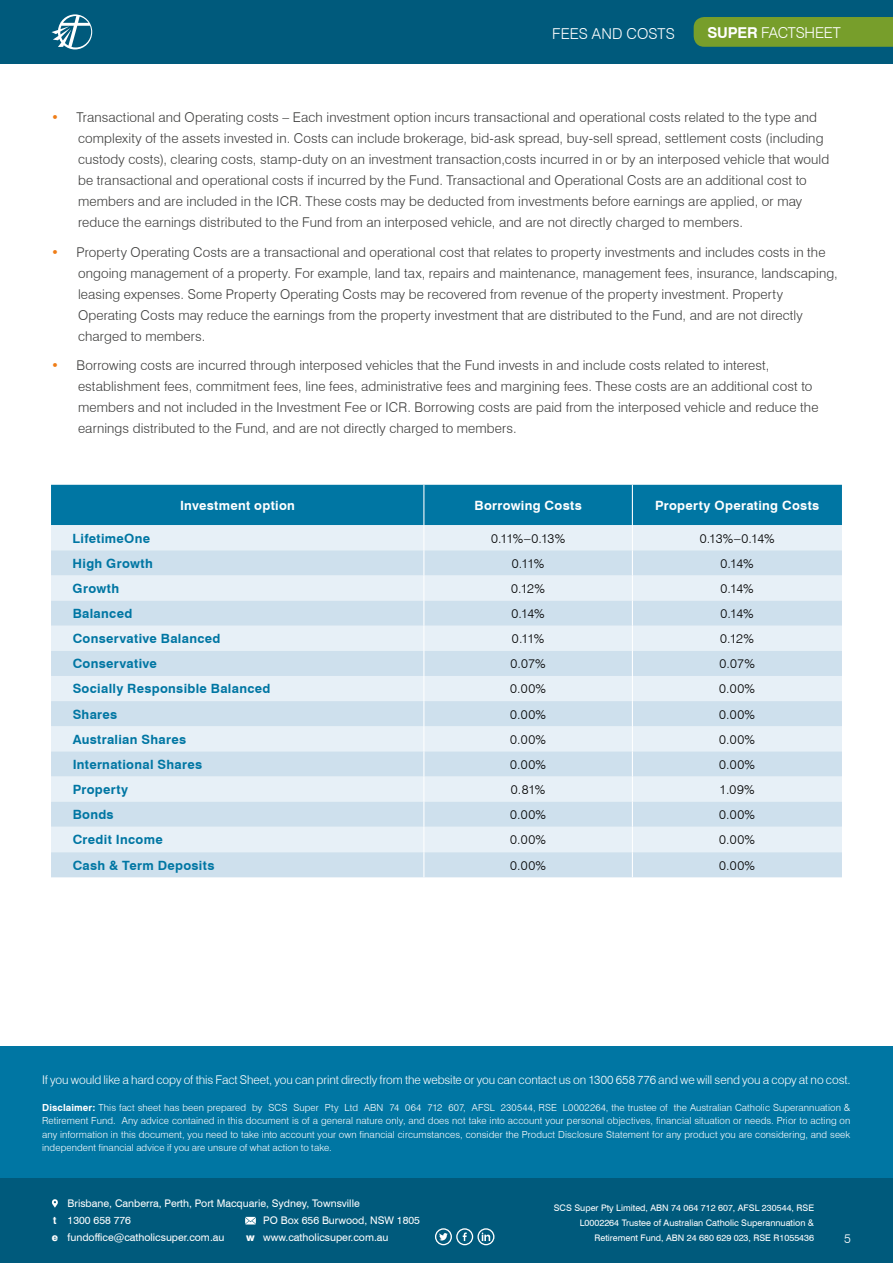
<style>
.page{position:relative;width:893px;height:1263px;background:#fff}
.page>*{position:absolute;margin:0;border:0;box-sizing:border-box;transform-origin:0 0}
.t1{font:300 15px "Swiss 721 BT";letter-spacing:-.005em;color:#fff}
.t2{font:300 13.5px/21px "Swiss 721 BT";letter-spacing:.01em;color:#3c3c3b}
.t3{font:700 12.75px "Swiss 721 BT";letter-spacing:.025em;color:#0076a3}
.t4{font:300 12.75px "Swiss 721 BT";letter-spacing:.02em;color:#000}
.t5{font:700 12.75px "Swiss 721 BT";letter-spacing:.025em;color:#fff}
.t6{font:300 12.75px "Swiss 721 BT";color:#fff}
.t7{font:300 12px "Swiss 721 BT";letter-spacing:-.01em;color:#fff}
.t8{font:10.5px/17px "Swiss 721 BT";color:#fff}
.t9{font:300 9.75px/13.5px "Swiss 721 BT";letter-spacing:.01em;color:#fff;text-align:justify}
.t10{font:9px/15px "Swiss 721 BT";color:#fff;text-align:right}
.s1{font-weight:700}
.s2{font-weight:400;font-stretch:condensed;color:#ef7d17}
.s3{font-weight:800}
</style>
<div class="page">
<div style="left:0;top:0;width:893px;height:64px;background:#005a7c"></div>
<div style="left:694px;top:17px;width:199px;height:30px;background:#779e2b"></div>
<svg style="left:52px;top:14px;width:40px;height:35px"></svg>
<div style="left:0;top:1178px;width:893px;height:85px;background:#005a7c"></div>
<svg style="left:52px;top:1199px;width:6px;height:9px"></svg>
<svg style="left:245px;top:1217px;width:11px;height:7px"></svg>
<svg style="left:435px;top:1228px;width:59px;height:17px"></svg>
<div style="left:0;top:1046px;width:893px;height:132px;background:#0076a3"></div>
<svg style="left:51px;top:485px;width:791px;height:392px;background:#c4dcea"></svg>
<p class="t1" style="left:552px;top:25px;width:124px">FEES AND COSTS</p>
<p class="t1" style="left:707px;top:23px;width:135px"><span class="s1">SUPER</span> FACTSHEET</p>
<p class="t2" style="left:78px;top:107px;width:753px;text-indent:-27px"><span class="s2">•</span> Transactional and Operating costs – Each investment option incurs transactional and operational costs related to the type and complexity of the assets invested in. Costs can include brokerage, bid-ask spread, buy-sell spread, settlement costs (including custody costs), clearing costs, stamp-duty on an investment transaction,costs incurred in or by an interposed vehicle that would be transactional and operational costs if incurred by the Fund. Transactional and Operational Costs are an additional cost to members and are included in the ICR. These costs may be deducted from investments before earnings are applied, or may reduce the earnings distributed to the Fund from an interposed vehicle, and are not directly charged to members.</p>
<p class="t2" style="left:78px;top:241px;width:761px;text-indent:-27px"><span class="s2">•</span> Property Operating Costs are a transactional and operational cost that relates to property investments and includes costs in the ongoing management of a property. For example, land tax, repairs and maintenance, management fees, insurance, landscaping, leasing expenses. Some Property Operating Costs may be recovered from revenue of the property investment. Property Operating Costs may reduce the earnings from the property investment that are distributed to the Fund, and are not directly charged to members.</p>
<p class="t2" style="left:78px;top:355px;width:742px;text-indent:-27px"><span class="s2">•</span> Borrowing costs are incurred through interposed vehicles that the Fund invests in and include costs related to interest, establishment fees, commitment fees, line fees, administrative fees and margining fees. These costs are an additional cost to members and not included in the Investment Fee or ICR. Borrowing costs are paid from the interposed vehicle and reduce the earnings distributed to the Fund, and are not directly charged to members.</p>
<p class="t5" style="left:180px;top:497px;width:116px">Investment option</p>
<p class="t5" style="left:474px;top:497px;width:109px">Borrowing Costs</p>
<p class="t5" style="left:655px;top:497px;width:166px">Property Operating Costs</p>
<p class="t3" style="left:73px;top:530px;width:79px">LifetimeOne</p>
<p class="t4" style="left:491px;top:530px;width:76px">0.11%–0.13%</p>
<p class="t4" style="left:700px;top:530px;width:76px">0.13%–0.14%</p>
<p class="t3" style="left:73px;top:555px;width:82px">High Growth</p>
<p class="t4" style="left:512px;top:555px;width:34px">0.11%</p>
<p class="t4" style="left:721px;top:555px;width:35px">0.14%</p>
<p class="t3" style="left:73px;top:581px;width:48px">Growth</p>
<p class="t4" style="left:511px;top:581px;width:35px">0.12%</p>
<p class="t4" style="left:721px;top:581px;width:35px">0.14%</p>
<p class="t3" style="left:73px;top:606px;width:61px">Balanced</p>
<p class="t4" style="left:512px;top:606px;width:35px">0.14%</p>
<p class="t4" style="left:721px;top:606px;width:35px">0.14%</p>
<p class="t3" style="left:73px;top:631px;width:149px">Conservative Balanced</p>
<p class="t4" style="left:512px;top:631px;width:34px">0.11%</p>
<p class="t4" style="left:720px;top:631px;width:35px">0.12%</p>
<p class="t3" style="left:73px;top:656px;width:86px">Conservative</p>
<p class="t4" style="left:511px;top:656px;width:37px">0.07%</p>
<p class="t4" style="left:720px;top:656px;width:37px">0.07%</p>
<p class="t3" style="left:73px;top:681px;width:199px">Socially Responsible Balanced</p>
<p class="t4" style="left:510px;top:681px;width:37px">0.00%</p>
<p class="t4" style="left:719px;top:681px;width:37px">0.00%</p>
<p class="t3" style="left:73px;top:706px;width:46px">Shares</p>
<p class="t4" style="left:510px;top:706px;width:37px">0.00%</p>
<p class="t4" style="left:719px;top:706px;width:37px">0.00%</p>
<p class="t3" style="left:73px;top:731px;width:115px">Australian Shares</p>
<p class="t4" style="left:510px;top:731px;width:37px">0.00%</p>
<p class="t4" style="left:719px;top:731px;width:37px">0.00%</p>
<p class="t3" style="left:73px;top:756px;width:131px">International Shares</p>
<p class="t4" style="left:510px;top:756px;width:37px">0.00%</p>
<p class="t4" style="left:719px;top:756px;width:37px">0.00%</p>
<p class="t3" style="left:73px;top:782px;width:57px">Property</p>
<p class="t4" style="left:511px;top:782px;width:36px">0.81%</p>
<p class="t4" style="left:720px;top:782px;width:37px">1.09%</p>
<p class="t3" style="left:73px;top:807px;width:43px">Bonds</p>
<p class="t4" style="left:510px;top:807px;width:37px">0.00%</p>
<p class="t4" style="left:719px;top:807px;width:37px">0.00%</p>
<p class="t3" style="left:73px;top:832px;width:92px">Credit Income</p>
<p class="t4" style="left:510px;top:832px;width:37px">0.00%</p>
<p class="t4" style="left:719px;top:832px;width:37px">0.00%</p>
<p class="t3" style="left:73px;top:857px;width:143px">Cash &amp; Term Deposits</p>
<p class="t4" style="left:510px;top:857px;width:37px">0.00%</p>
<p class="t4" style="left:719px;top:857px;width:37px">0.00%</p>
<p class="t7" style="left:42px;top:1073px;width:810px">If you would like a hard copy of this Fact Sheet, you can print directly from the website or you can contact us on 1300 658 776 and we will send you a copy at no cost.</p>
<p class="t9" style="left:42px;top:1100px;width:810px"><span class="s1">Disclaimer:</span> This fact sheet has been prepared by SCS Super Pty Ltd ABN 74 064 712 607, AFSL 230544, RSE L0002264, the trustee of the Australian Catholic Superannuation &amp; Retirement Fund. Any advice contained in this document is of a general nature only, and does not take into account your personal objectives, financial situation or needs. Prior to acting on any information in this document, you need to take into account your own financial circumstances, consider the Product Disclosure Statement for any product you are considering, and seek independent financial advice if you are unsure of what action to take.</p>
<p class="t8" style="left:53px;top:1195px;width:308px;text-indent:14px">Brisbane, Canberra, Perth, Port Macquarie, Sydney, Townsville <span class="s1">t</span> 1300 658 776</p>
<p class="t10" style="left:554px;top:1200px;width:262px">SCS Super Pty Limited, ABN 74 064 712 607, AFSL 230544, RSE<br>L0002264 Trustee of Australian Catholic Superannuation &amp;<br>Retirement Fund, ABN 24 680 629 023, RSE R1055436</p>
<p class="t8" style="left:263px;top:1212px;width:158px">PO Box 656 Burwood, NSW 1805</p>
<p class="t8" style="left:52px;top:1229px;width:174px"><span class="s3">e</span> fundoffice@catholicsuper.com.au</p>
<p class="t8" style="left:246px;top:1229px;width:144px"><span class="s3">w</span> www.catholicsuper.com.au</p>
<p class="t6" style="left:844px;top:1231px;width:8px">5</p>
</div>
